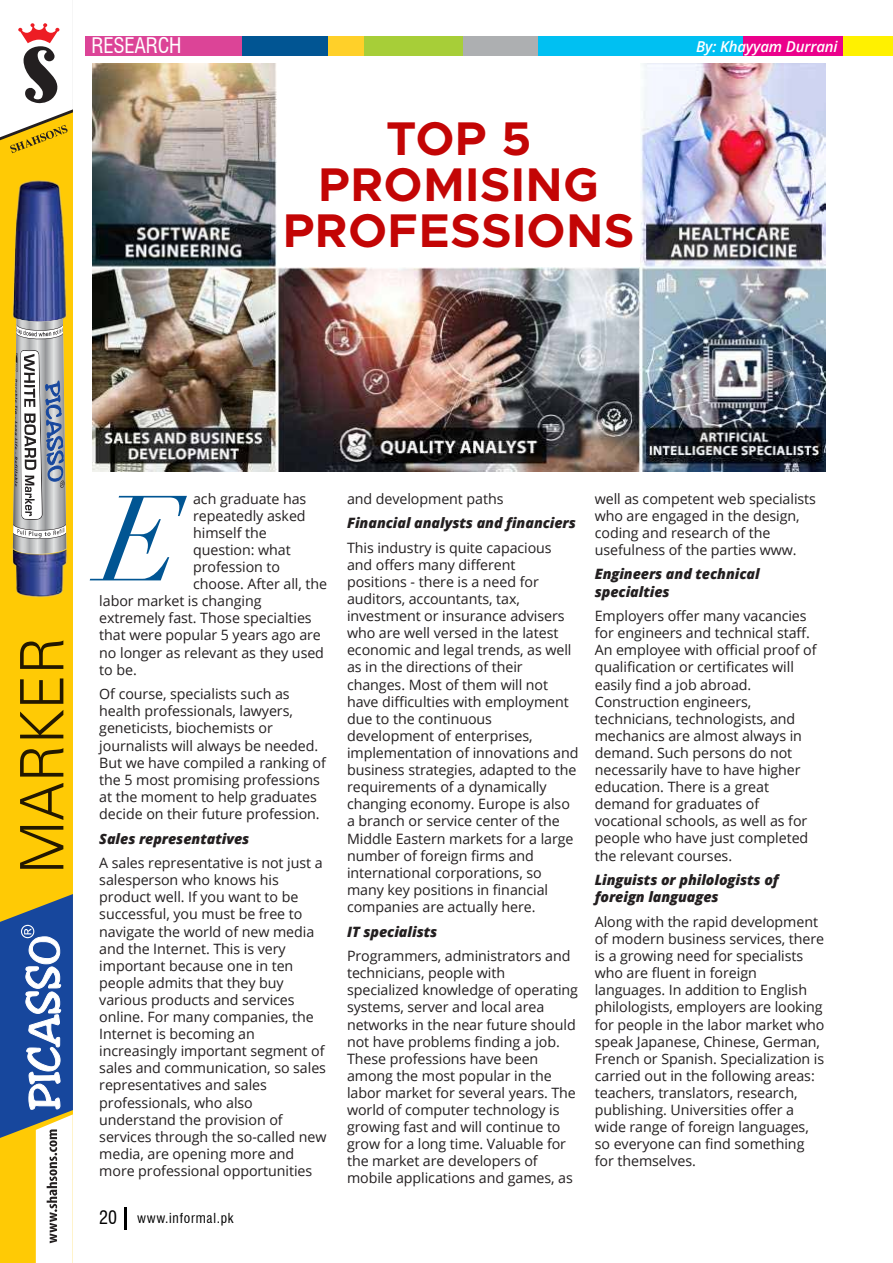
<style>
.page{position:relative;width:893px;height:1263px;background:#fff}
.page>*{position:absolute;margin:0;border:0;box-sizing:border-box;transform-origin:0 0}
.t1{font:italic 118.8px "Didot LT Std";color:#015593}
.t2{font:700 47.55px/46px "Metropolis";letter-spacing:.02em;color:#c30505;text-align:center}
.t3{font:condensed 21px "Swiss 721 BT";letter-spacing:-.01em;color:#fff}
.t4{font:italic 600 15px "Open Sans";letter-spacing:-.01em;color:#fff}
.t5{font:14.25px/17.1px "Open Sans";letter-spacing:-.005em;color:#231f20}
.t6{font:italic 800 14.25px/17.1px "Open Sans";letter-spacing:-.005em;color:#231f20}
.t7{font:condensed 13.5px "Swiss 721 BT";letter-spacing:.05em;color:#000}
.s1{font-size:18px}
</style>
<div class="page">
<img style="left:93px;top:64px;width:733px;height:408px">
<div style="left:277px;top:64px;width:363px;height:203px;background:#fff"></div>
<div style="left:742px;top:36px;width:105px;height:20px;background:#eb008b"></div>
<div style="left:844px;top:36px;width:49px;height:20px;background:#fff100"></div>
<div style="left:300px;top:36px;width:65px;height:20px;background:#ffd029"></div>
<div style="left:364px;top:36px;width:99px;height:20px;background:#a7ce38"></div>
<div style="left:463px;top:36px;width:75px;height:20px;background:#adafb1"></div>
<div style="left:538px;top:36px;width:204px;height:20px;background:#00c0f2"></div>
<div style="left:201px;top:36px;width:127px;height:20px;background:#015593"></div>
<div style="left:86px;top:36px;width:156px;height:20px;background:#dc4497"></div>
<hr style="left:124px;top:1207px;width:2px;height:23px;background:#000">
<div style="left:0;top:0;width:73px;height:1263px;background:#ffca05"></div>
<svg style="left:0;top:0;width:73px;height:153px;background:#dfcfb0"></svg>
<svg style="left:0;top:894px;width:73px;height:369px"></svg>
<svg style="left:20px;top:826px;width:43px;height:43px"></svg>
<svg style="left:20px;top:783px;width:43px;height:37px"></svg>
<svg style="left:20px;top:748px;width:43px;height:28px"></svg>
<svg style="left:20px;top:710px;width:43px;height:28px"></svg>
<svg style="left:20px;top:678px;width:43px;height:26px"></svg>
<svg style="left:20px;top:640px;width:43px;height:29px"></svg>
<img style="left:12px;top:180px;width:55px;height:418px">
<svg style="left:13px;top:319px;width:53px;height:235px;background:#b0b0ad"></svg>
<h3 class="t3" style="left:91px;top:33px;width:92px">RESEARCH</h3>
<p class="t4" style="left:696px;top:36px;width:143px">By: Khayyam Durrani</p>
<h2 class="t2" style="left:283px;top:116px;width:353px">TOP 5<br>PROMISING<br>PROFESSIONS</h2>
<p class="t5" style="left:193px;top:489px;width:115px">ach graduate has</p>
<p class="t5" style="left:193px;top:507px;width:114px">repeatedly asked</p>
<p class="t5" style="left:193px;top:524px;width:75px">himself the</p>
<p class="t5" style="left:193px;top:541px;width:99px">question: what</p>
<p class="t5" style="left:193px;top:558px;width:89px">profession to</p>
<p class="t5" style="left:193px;top:575px;width:136px">choose. After all, the</p>
<p class="t5" style="left:99px;top:592px;width:164px">labor market is changing</p>
<p class="t5" style="left:99px;top:609px;width:214px">extremely fast. Those specialties</p>
<p class="t5" style="left:99px;top:626px;width:223px">that were popular 5 years ago are</p>
<p class="t5" style="left:99px;top:643px;width:226px">no longer as relevant as they used</p>
<p class="t5" style="left:99px;top:660px;width:39px">to be.</p>
<p class="t5" style="left:99px;top:685px;width:228px">Of course, specialists such as health professionals, lawyers, geneticists, biochemists or journalists will always be needed.<br>But we have compiled a ranking of the 5 most promising professions at the moment to help graduates decide on their future profession.</p>
<p class="t6" style="left:99px;top:829px;width:152px">Sales representatives</p>
<p class="t5" style="left:99px;top:854px;width:229px">A sales representative is not just a salesperson who knows his product well. If you want to be successful, you must be free to navigate the world of new media and the Internet. This is very important because one in ten people admits that they buy various products and services online. For many companies, the<br>Internet is becoming an increasingly important segment of sales and communication, so sales representatives and sales professionals, who also understand the provision of services through the so-called new media, are opening more and more professional opportunities</p>
<h1 class="t1" style="left:101px;top:468px;width:85px">E</h1>
<p class="t7" style="left:99px;top:1210px;width:136px"><span class="s1">20</span> www.informal.pk</p>
<p class="t5" style="left:347px;top:489px;width:158px">and development paths</p>
<p class="t6" style="left:347px;top:514px;width:230px">Financial analysts and financiers</p>
<p class="t5" style="left:347px;top:539px;width:233px">This industry is quite capacious and offers many different positions - there is a need for auditors, accountants, tax, investment or insurance advisers who are well versed in the latest economic and legal trends, as well as in the directions of their changes. Most of them will not have difficulties with employment due to the continuous development of enterprises, implementation of innovations and business strategies, adapted to the requirements of a dynamically changing economy. Europe is also a branch or service center of the<br>Middle Eastern markets for a large number of foreign firms and international corporations, so many key positions in financial companies are actually here.</p>
<p class="t6" style="left:347px;top:922px;width:92px">IT specialists</p>
<p class="t5" style="left:347px;top:947px;width:232px">Programmers, administrators and technicians, people with specialized knowledge of operating systems, server and local area networks in the near future should not have problems finding a job.<br>These professions have been among the most popular in the labor market for several years. The world of computer technology is growing fast and will continue to grow for a long time. Valuable for the market are developers of mobile applications and games, as</p>
<p class="t5" style="left:595px;top:489px;width:223px">well as competent web specialists who are engaged in the design, coding and research of the usefulness of the parties www.</p>
<p class="t6" style="left:595px;top:565px;width:166px">Engineers and technical specialties</p>
<p class="t5" style="left:595px;top:607px;width:223px">Employers offer many vacancies for engineers and technical staff.<br>An employee with official proof of qualification or certificates will easily find a job abroad.<br>Construction engineers, technicians, technologists, and mechanics are almost always in demand. Such persons do not necessarily have to have higher education. There is a great demand for graduates of vocational schools, as well as for people who have just completed the relevant courses.</p>
<p class="t6" style="left:595px;top:871px;width:185px">Linguists or philologists of foreign languages</p>
<p class="t5" style="left:595px;top:913px;width:231px">Along with the rapid development of modern business services, there is a growing need for specialists who are fluent in foreign languages. In addition to English philologists, employers are looking for people in the labor market who speak Japanese, Chinese, German,<br>French or Spanish. Specialization is carried out in the following areas: teachers, translators, research, publishing. Universities offer a wide range of foreign languages, so everyone can find something for themselves.</p>
</div>
